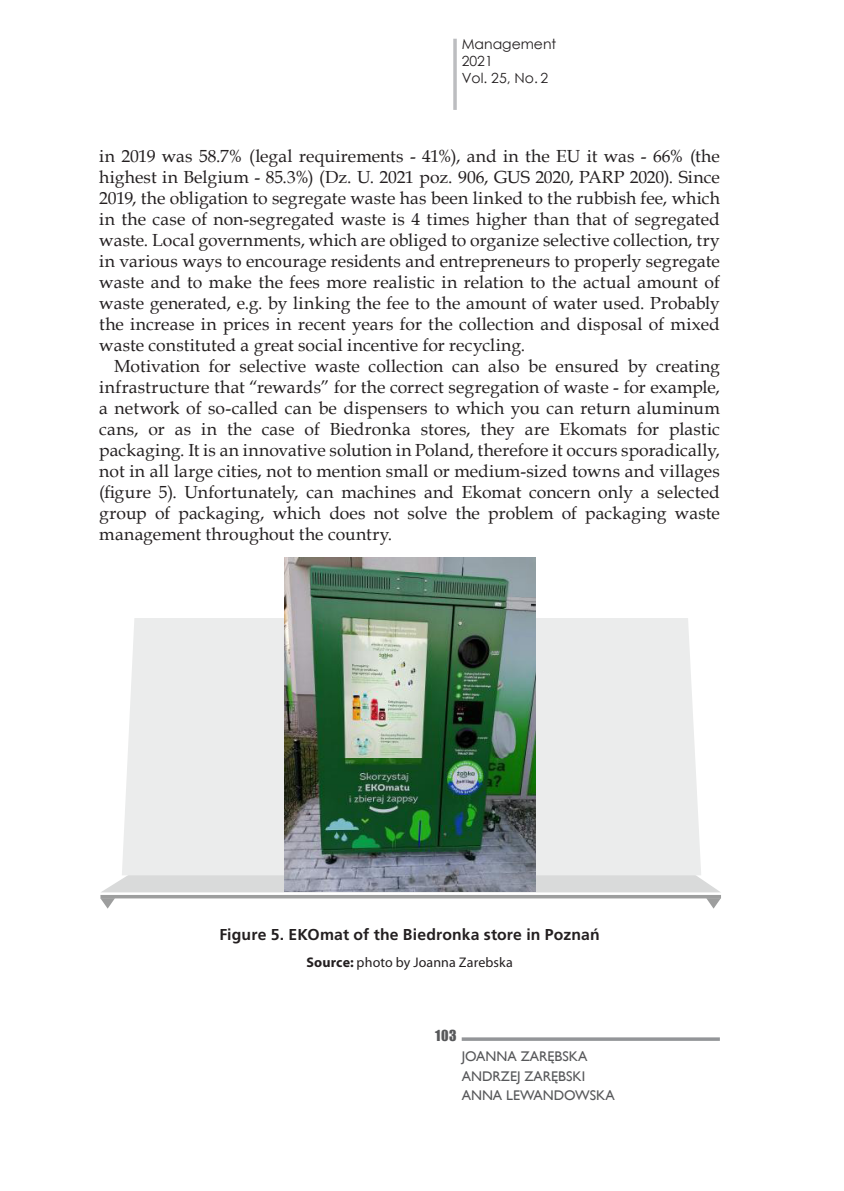
<style>
.page{position:relative;width:844px;height:1191px;background:#fff}
.page>*{position:absolute;margin:0;border:0;box-sizing:border-box;transform-origin:0 0}
.tekst_glowny{font:17.5px/21px "Book Antiqua";letter-spacing:.005em;color:#231f20;text-align:justify}
.tytul_tabeli{font:700 15.75px "Frutiger LT Pro";letter-spacing:.01em;color:#231f20}
.t1{font:14px/19.2px "Gill Sans";color:#57585a}
.zrodlo_-_do_tabeli{font:14px "Myriad Pro";letter-spacing:.005em;color:#231f20}
.t2{font:14px/16.8px "Century Gothic";color:#231f20}
.t3{font:14px "Impact";color:#57585a}
.s1{font-weight:700}
</style>
<div class="page">
<hr style="left:453px;top:39px;width:3px;height:71px;background:#bcbdc0">
<hr style="left:461px;top:1037px;width:258px;height:3px;background:#939598">
<svg style="left:102px;top:875px;width:618px;height:17px;background:#d8d9d9"></svg>
<div style="left:122px;top:618px;width:579px;height:257px;background:#ebecec"></div>
<hr style="left:100px;top:895px;width:620px;height:3px;background:#9d9e9e">
<svg style="left:100px;top:898px;width:15px;height:10px"></svg>
<svg style="left:706px;top:898px;width:14px;height:10px"></svg>
<img style="left:284px;top:557px;width:251px;height:334px">
<p class="t2" style="left:461px;top:36px;width:96px">Management<br>2021<br>Vol. 25, No. 2</p>
<p class="tekst_glowny" style="left:99px;top:145px;width:622px">in 2019 was 58.7% (legal requirements - 41%), and in the EU it was - 66% (the highest in Belgium - 85.3%) (Dz. U. 2021 poz. 906, GUS 2020, PARP 2020). Since 2019, the obligation to segregate waste has been linked to the rubbish fee, which in the case of non-segregated waste is 4 times higher than that of segregated waste. Local governments, which are obliged to organize selective collection, try in various ways to encourage residents and entrepreneurs to properly segregate waste and to make the fees more realistic in relation to the actual amount of waste generated, e.g. by linking the fee to the amount of water used. Probably the increase in prices in recent years for the collection and disposal of mixed waste constituted a great social incentive for recycling.</p>
<p class="tekst_glowny" style="left:99px;top:355px;width:622px;text-indent:15px">Motivation for selective waste collection can also be ensured by creating infrastructure that “rewards” for the correct segregation of waste - for example, a network of so-called can be dispensers to which you can return aluminum cans, or as in the case of Biedronka stores, they are Ekomats for plastic packaging. It is an innovative solution in Poland, therefore it occurs sporadically, not in all large cities, not to mention small or medium-sized towns and villages (figure 5). Unfortunately, can machines and Ekomat concern only a selected group of packaging, which does not solve the problem of packaging waste management throughout the country.</p>
<p class="tytul_tabeli" style="left:219px;top:925px;width:382px">Figure 5. EKOmat of the Biedronka store in Poznań</p>
<p class="zrodlo_-_do_tabeli" style="left:306px;top:953px;width:208px"><span class="s1">Source:</span> photo by Joanna Zarebska</p>
<p class="t3" style="left:435px;top:1024px;width:23px">103</p>
<p class="t1" style="left:461px;top:1047px;width:155px">JOANNA ZARĘBSKA<br>ANDRZEJ ZARĘBSKI<br>ANNA LEWANDOWSKA</p>
</div>
